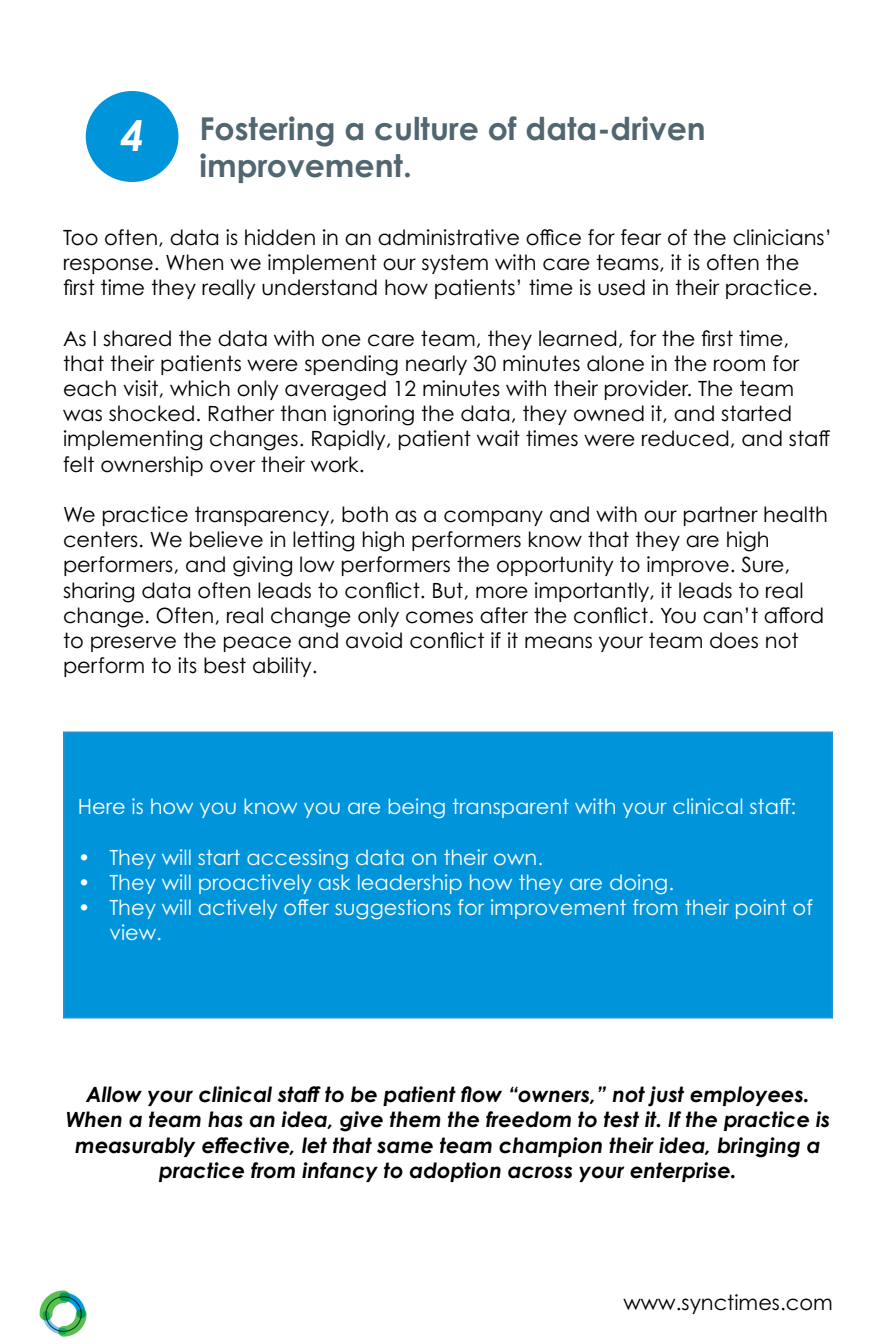
<style>
.page{position:relative;width:896px;height:1344px;background:#fff}
.page>*{position:absolute;margin:0;border:0;box-sizing:border-box;transform-origin:0 0}
.t1{font:italic 700 42px "Century Gothic Pro";color:#fff}
.t2{font:700 31.5px "Century Gothic Pro";color:#526670}
.t3{font:21px/25.2px "Century Gothic Pro";color:#000}
.t4{font:italic 700 21px/25.2px "Century Gothic Pro";color:#000;text-align:center}
.t5{font:21px/25.2px "Century Gothic Pro";color:#fff}
</style>
<div class="page">
<div style="left:86px;top:91px;width:92px;height:91px;background:#0095da;border-radius:50%"></div>
<div style="left:63px;top:732px;width:770px;height:286px;background:#0095da;border:2px solid #2393d1"></div>
<img style="left:39px;top:1290px;width:48px;height:47px">
<p class="t1" style="left:120px;top:109px;width:25px">4</p>
<p class="t2" style="left:200px;top:108px;width:508px">Fostering a culture of data-driven</p>
<p class="t2" style="left:200px;top:146px;width:214px">improvement.</p>
<p class="t3" style="left:63px;top:224px;width:771px">Too often, data is hidden in an administrative office for fear of the clinicians’ response. When we implement our system with care teams, it is often the first time they really understand how patients’ time is used in their practice.</p>
<p class="t3" style="left:63px;top:325px;width:769px">As I shared the data with one care team, they learned, for the first time, that their patients were spending nearly 30 minutes alone in the room for each visit, which only averaged 12 minutes with their provider. The team was shocked. Rather than ignoring the data, they owned it, and started implementing changes. Rapidly, patient wait times were reduced, and staff felt ownership over their work.</p>
<p class="t3" style="left:63px;top:501px;width:767px">We practice transparency, both as a company and with our partner health centers. We believe in letting high performers know that they are high performers, and giving low performers the opportunity to improve. Sure, sharing data often leads to conflict. But, more importantly, it leads to real change. Often, real change only comes after the conflict. You can’t afford to preserve the peace and avoid conflict if it means your team does not perform to its best ability.</p>
<p class="t5" style="left:78px;top:794px;width:720px">Here is how you know you are being transparent with your clinical staff:</p>
<p class="t5" style="left:78px;top:844px;width:467px">• They will start accessing data on their own.</p>
<p class="t5" style="left:78px;top:869px;width:598px">• They will proactively ask leadership how they are doing.</p>
<p class="t5" style="left:109px;top:895px;width:705px;text-indent:-32px">• They will actively offer suggestions for improvement from their point of view.</p>
<p class="t4" style="left:66px;top:1082px;width:766px">Allow your clinical staff to be patient flow “owners,” not just employees.<br>When a team has an idea, give them the freedom to test it. If the practice is measurably effective, let that same team champion their idea, bringing a practice from infancy to adoption across your enterprise.</p>
<p class="t3" style="left:623px;top:1289px;width:211px">www.synctimes.com</p>
</div>
